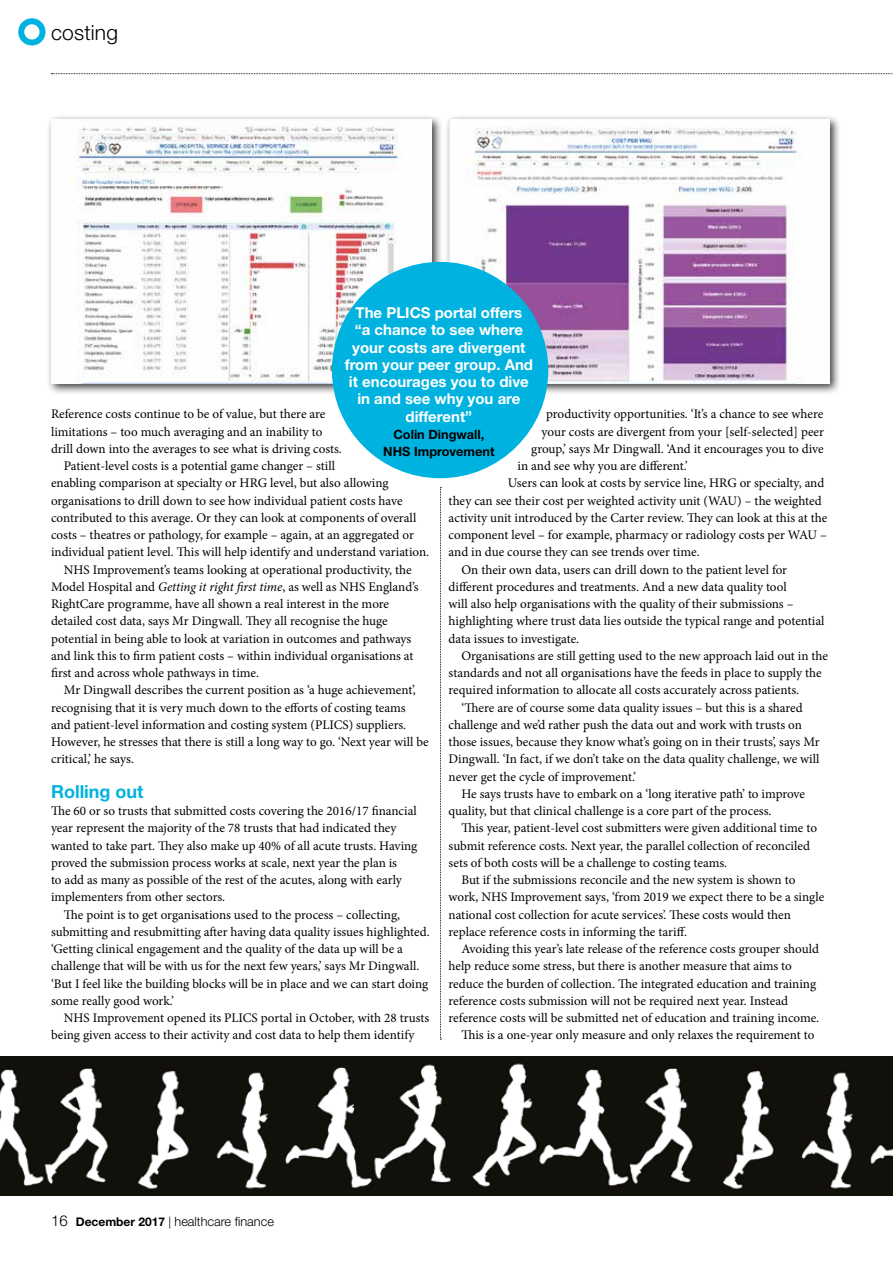
<style>
.page{position:relative;width:893px;height:1263px;background:#fff}
.page>*{position:absolute;margin:0;border:0;box-sizing:border-box;transform-origin:0 0}
.t1{font:300 21px "Helvetica Neue LT Pro";letter-spacing:.01em;color:#000}
.t2{font:700 18px "Helvetica Neue LT Pro";color:#00b2df}
.t3{font:700 15px/17.2px "Helvetica Neue LT Pro";color:#fff;text-align:center}
.t4{font:13.2px/17.2px "Minion Pro";color:#000}
.t5{font:300 12.75px "Helvetica Neue LT Pro";color:#000}
.t6{font:700 12.75px/17.2px "Helvetica Neue LT Pro";color:#000;text-align:center}
.s1{font-style:italic}
.s2{font-size:15px}
.s3{font-weight:700;font-size:12px}
.s4{font-size:12px}
</style>
<div class="page">
<img style="left:0;top:1057px;width:893px;height:138px">
<svg style="left:51px;top:73px;width:842px;height:1px"></svg>
<div style="left:18px;top:18px;width:28px;height:28px;border:6px solid #00b2df;border-radius:50%"></div>
<svg style="left:440px;top:487px;width:1px;height:553px"></svg>
<div style="left:46px;top:114px;width:397px;height:281px;background:#000;opacity:.75"></div>
<img style="left:51px;top:119px;width:381px;height:265px">
<div style="left:444px;top:114px;width:397px;height:281px;background:#000;opacity:.75"></div>
<img style="left:449px;top:119px;width:381px;height:265px">
<div style="left:332px;top:262px;width:216px;height:216px;background:#00b2df;border-radius:50%"></div>
<h1 class="t1" style="left:51px;top:19px;width:68px">costing</h1>
<p class="t3" style="left:345px;top:304px;width:190px">The PLICS portal offers<br>“a chance to see where your costs are divergent from your peer group. And it encourages you to dive in and see why you are different”</p>
<p class="t6" style="left:383px;top:425px;width:113px">Colin Dingwall,<br>NHS Improvement</p>
<p class="t4" style="left:546px;top:405px;width:279px">productivity opportunities. ‘It’s a chance to see where</p>
<p class="t4" style="left:542px;top:423px;width:284px">your costs are divergent from your [self-selected] peer</p>
<p class="t4" style="left:531px;top:440px;width:294px">group,’ says Mr Dingwall. ‘And it encourages you to dive</p>
<p class="t4" style="left:518px;top:457px;width:172px">in and see why you are different.’</p>
<p class="t4" style="left:508px;top:474px;width:318px">Users can look at costs by service line, HRG or specialty, and</p>
<p class="t4" style="left:449px;top:492px;width:375px">they can see their cost per weighted activity unit (WAU) – the weighted</p>
<p class="t4" style="left:449px;top:509px;width:380px">activity unit introduced by the Carter review. They can look at this at the</p>
<p class="t4" style="left:449px;top:526px;width:380px">component level – for example, pharmacy or radiology costs per WAU –</p>
<p class="t4" style="left:449px;top:543px;width:253px">and in due course they can see trends over time.</p>
<p class="t4" style="left:461px;top:561px;width:327px">On their own data, users can drill down to the patient level for</p>
<p class="t4" style="left:449px;top:578px;width:340px">different procedures and treatments. And a new data quality tool</p>
<p class="t4" style="left:449px;top:595px;width:346px">will also help organisations with the quality of their submissions –</p>
<p class="t4" style="left:449px;top:612px;width:377px">highlighting where trust data lies outside the typical range and potential</p>
<p class="t4" style="left:449px;top:630px;width:132px">data issues to investigate.</p>
<p class="t4" style="left:461px;top:647px;width:368px">Organisations are still getting used to the new approach laid out in the</p>
<p class="t4" style="left:449px;top:664px;width:375px">standards and not all organisations have the feeds in place to supply the</p>
<p class="t4" style="left:449px;top:681px;width:352px">required information to allocate all costs accurately across patients.</p>
<p class="t4" style="left:461px;top:699px;width:343px">‘There are of course some data quality issues – but this is a shared</p>
<p class="t4" style="left:449px;top:716px;width:355px">challenge and we’d rather push the data out and work with trusts on</p>
<p class="t4" style="left:449px;top:733px;width:373px">those issues, because they know what’s going on in their trusts’, says Mr</p>
<p class="t4" style="left:449px;top:750px;width:372px">Dingwall. ‘In fact, if we don’t take on the data quality challenge, we will</p>
<p class="t4" style="left:449px;top:768px;width:189px">never get the cycle of improvement.’</p>
<p class="t4" style="left:461px;top:785px;width:345px">He says trusts have to embark on a ‘long iterative path’ to improve</p>
<p class="t4" style="left:449px;top:802px;width:324px">quality, but that clinical challenge is a core part of the process.</p>
<p class="t4" style="left:461px;top:819px;width:357px">This year, patient-level cost submitters were given additional time to</p>
<p class="t4" style="left:449px;top:837px;width:363px">submit reference costs. Next year, the parallel collection of reconciled</p>
<p class="t4" style="left:449px;top:854px;width:280px">sets of both costs will be a challenge to costing teams.</p>
<p class="t4" style="left:461px;top:871px;width:336px">But if the submissions reconcile and the new system is shown to</p>
<p class="t4" style="left:449px;top:888px;width:377px">work, NHS Improvement says, ‘from 2019 we expect there to be a single</p>
<p class="t4" style="left:449px;top:906px;width:344px">national cost collection for acute services’. These costs would then</p>
<p class="t4" style="left:449px;top:923px;width:240px">replace reference costs in informing the tariff.</p>
<p class="t4" style="left:461px;top:940px;width:359px">Avoiding this year’s late release of the reference costs grouper should</p>
<p class="t4" style="left:449px;top:957px;width:345px">help reduce some stress, but there is another measure that aims to</p>
<p class="t4" style="left:449px;top:975px;width:369px">reduce the burden of collection. The integrated education and training</p>
<p class="t4" style="left:449px;top:992px;width:341px">reference costs submission will not be required next year. Instead</p>
<p class="t4" style="left:449px;top:1009px;width:372px">reference costs will be submitted net of education and training income.</p>
<p class="t4" style="left:461px;top:1026px;width:354px">This is a one-year only measure and only relaxes the requirement to</p>
<p class="t4" style="left:51px;top:406px;width:276px">Reference costs continue to be of value, but there are</p>
<p class="t4" style="left:51px;top:423px;width:273px">limitations – too much averaging and an inability to</p>
<p class="t4" style="left:51px;top:440px;width:292px">drill down into the averages to see what is driving costs.</p>
<p class="t4" style="left:64px;top:457px;width:273px">Patient-level costs is a potential game changer – still</p>
<p class="t4" style="left:51px;top:475px;width:339px">enabling comparison at specialty or HRG level, but also allowing</p>
<p class="t4" style="left:51px;top:492px;width:353px">organisations to drill down to see how individual patient costs have</p>
<p class="t4" style="left:51px;top:509px;width:367px">contributed to this average. Or they can look at components of overall</p>
<p class="t4" style="left:51px;top:526px;width:364px">costs – theatres or pathology, for example – again, at an aggregated or</p>
<p class="t4" style="left:51px;top:544px;width:380px">individual patient level. This will help identify and understand variation.</p>
<p class="t4" style="left:64px;top:561px;width:349px">NHS Improvement’s teams looking at operational productivity, the</p>
<p class="t4" style="left:51px;top:578px;width:369px">Model Hospital and <span class="s1">Getting it right first time</span>, as well as NHS England’s</p>
<p class="t4" style="left:51px;top:595px;width:340px">RightCare programme, have all shown a real interest in the more</p>
<p class="t4" style="left:51px;top:612px;width:338px">detailed cost data, says Mr Dingwall. They all recognise the huge</p>
<p class="t4" style="left:51px;top:630px;width:362px">potential in being able to look at variation in outcomes and pathways</p>
<p class="t4" style="left:51px;top:647px;width:364px">and link this to firm patient costs – within individual organisations at</p>
<p class="t4" style="left:51px;top:664px;width:210px">first and across whole pathways in time.</p>
<p class="t4" style="left:64px;top:681px;width:354px">Mr Dingwall describes the current position as ‘a huge achievement’,</p>
<p class="t4" style="left:51px;top:699px;width:356px">recognising that it is very much down to the efforts of costing teams</p>
<p class="t4" style="left:51px;top:716px;width:357px">and patient-level information and costing system (PLICS) suppliers.</p>
<p class="t4" style="left:51px;top:733px;width:379px">However, he stresses that there is still a long way to go. ‘Next year will be</p>
<p class="t4" style="left:51px;top:750px;width:84px">critical,’ he says.</p>
<h2 class="t2" style="left:51px;top:780px;width:94px">Rolling out</h2>
<p class="t4" style="left:51px;top:802px;width:368px">The 60 or so trusts that submitted costs covering the 2016/17 financial year represent the majority of the 78 trusts that had indicated they wanted to take part. They also make up 40% of all acute trusts. Having proved the submission process works at scale, next year the plan is<br>to add as many as possible of the rest of the acutes, along with early implementers from other sectors.</p>
<p class="t4" style="left:51px;top:906px;width:380px;text-indent:13px">The point is to get organisations used to the process – collecting, submitting and resubmitting after having data quality issues highlighted. ‘Getting clinical engagement and the quality of the data up will be a challenge that will be with us for the next few years,’ says Mr Dingwall. ‘But I feel like the building blocks will be in place and we can start doing some really good work.’</p>
<p class="t4" style="left:51px;top:1009px;width:380px;text-indent:13px">NHS Improvement opened its PLICS portal in October, with 28 trusts being given access to their activity and cost data to help them identify</p>
<p class="t5" style="left:51px;top:1213px;width:224px"><span class="s2">16</span> <span class="s3">December 2017</span> <span class="s4">|</span> healthcare finance</p>
</div>
